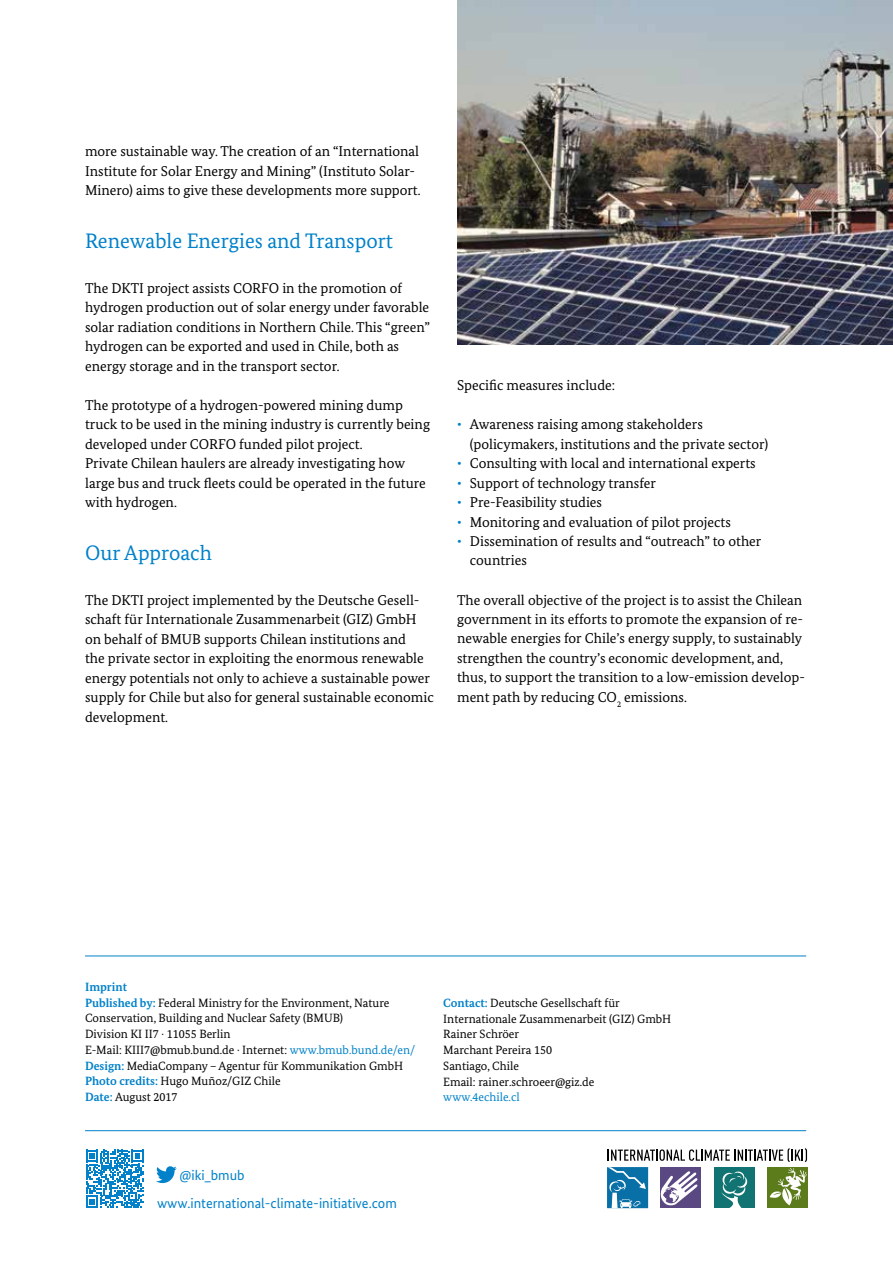
<style>
.page{position:relative;width:893px;height:1263px;background:#fff}
.page>*{position:absolute;margin:0;border:0;box-sizing:border-box;transform-origin:0 0}
.t1{font:21px "Bundes Serif";color:#0081c9}
.t2{font:14.25px/19.5px "Bundes Serif";color:#000}
.t3{font:14.25px/28.3px "Bundes Sans";color:#0081c9}
.t4{font:12px/15.8px "Bundes Serif";color:#000}
.t5{font:12px "Bundes Serif";color:#0081c9}
.s1{color:#0081c9}
.s2{font-weight:700;color:#0081c9}
</style>
<div class="page">
<hr style="left:85px;top:956px;width:721px;height:1px;background:#0081c9">
<hr style="left:85px;top:1130px;width:721px;height:1px;background:#0081c9">
<img style="left:457px;top:0;width:436px;height:344px">
<svg style="left:86px;top:1150px;width:58px;height:58px"></svg>
<div style="left:767px;top:1167px;width:41px;height:41px;background:#5c7c1b"></div>
<svg style="left:607px;top:1148px;width:200px;height:60px"></svg>
<svg style="left:156px;top:1166px;width:21px;height:17px"></svg>
<p class="t2" style="left:85px;top:141px;width:337px">more sustainable way. The creation of an “International<br>Institute for Solar Energy and Mining” (Instituto Solar-<br>Minero) aims to give these developments more support.</p>
<h1 class="t1" style="left:85px;top:227px;width:309px">Renewable Energies and Transport</h1>
<p class="t2" style="left:85px;top:278px;width:347px">The DKTI project assists CORFO in the promotion of hydrogen production out of solar energy under favorable solar radiation conditions in Northern Chile. This “green” hydrogen can be exported and used in Chile, both as energy storage and in the transport sector.</p>
<p class="t2" style="left:85px;top:395px;width:346px">The prototype of a hydrogen-powered mining dump truck to be used in the mining industry is currently being developed under CORFO funded pilot project.<br>Private Chilean haulers are already investigating how large bus and truck fleets could be operated in the future with hydrogen.</p>
<h1 class="t1" style="left:85px;top:539px;width:128px">Our Approach</h1>
<p class="t2" style="left:85px;top:590px;width:350px">The DKTI project implemented by the Deutsche Gesell&shy;schaft für Internationale Zusammenarbeit (GIZ) GmbH on behalf of BMUB supports Chilean institutions and<br>the private sector in exploiting the enormous renewable energy potentials not only to achieve a sustainable power supply for Chile but also for general sustainable economic development.</p>
<p class="t2" style="left:457px;top:375px;width:160px">Specific measures include:</p>
<p class="t2" style="left:470px;top:414px;width:300px;text-indent:-13px"><span class="s1">•</span> Awareness raising among stakeholders (policymakers, institutions and the private sector)</p>
<p class="t2" style="left:457px;top:453px;width:300px"><span class="s1">•</span> Consulting with local and international experts</p>
<p class="t2" style="left:457px;top:473px;width:200px"><span class="s1">•</span> Support of technology transfer</p>
<p class="t2" style="left:457px;top:492px;width:146px"><span class="s1">•</span> Pre-Feasibility studies</p>
<p class="t2" style="left:457px;top:512px;width:275px"><span class="s1">•</span> Monitoring and evaluation of pilot projects</p>
<p class="t2" style="left:470px;top:531px;width:293px;text-indent:-13px"><span class="s1">•</span> Dissemination of results and “outreach” to other countries</p>
<p class="t2" style="left:457px;top:590px;width:349px">The overall objective of the project is to assist the Chilean government in its efforts to promote the expansion of re&shy;newable energies for Chile’s energy supply, to sustainably strengthen the country’s economic development, and, thus, to support the transition to a low-emission develop&shy;ment path by reducing CO<sub>2</sub> emissions.</p>
<p class="t4" style="left:85px;top:979px;width:332px"><span class="s2">Imprint<br>Published by:</span> Federal Ministry for the Environment, Nature Conservation, Building and Nuclear Safety (BMUB)<br>Division KI II7 · 11055 Berlin<br>E-Mail: KIII7@bmub.bund.de · Internet: <span class="s1">www.bmub.bund.de/en/ </span><span class="s2">Design:</span> MediaCompany – Agentur für Kommunikation GmbH <span class="s2">Photo credits:</span> Hugo Muñoz/GIZ Chile<br><span class="s2">Date:</span> August 2017</p>
<p class="t3" style="left:157px;top:1160px;width:241px;text-indent:23px">@iki_bmub www.international-climate-initiative.com</p>
<p class="t4" style="left:443px;top:995px;width:229px"><span class="s2">Contact:</span> Deutsche Gesellschaft für<br>Internationale Zusammenarbeit (GIZ) GmbH<br>Rainer Schröer<br>Marchant Pereira 150<br>Santiago, Chile<br>Email: rainer.schroeer@giz.de</p>
<p class="t5" style="left:443px;top:1090px;width:78px">www.4echile.cl</p>
</div>
